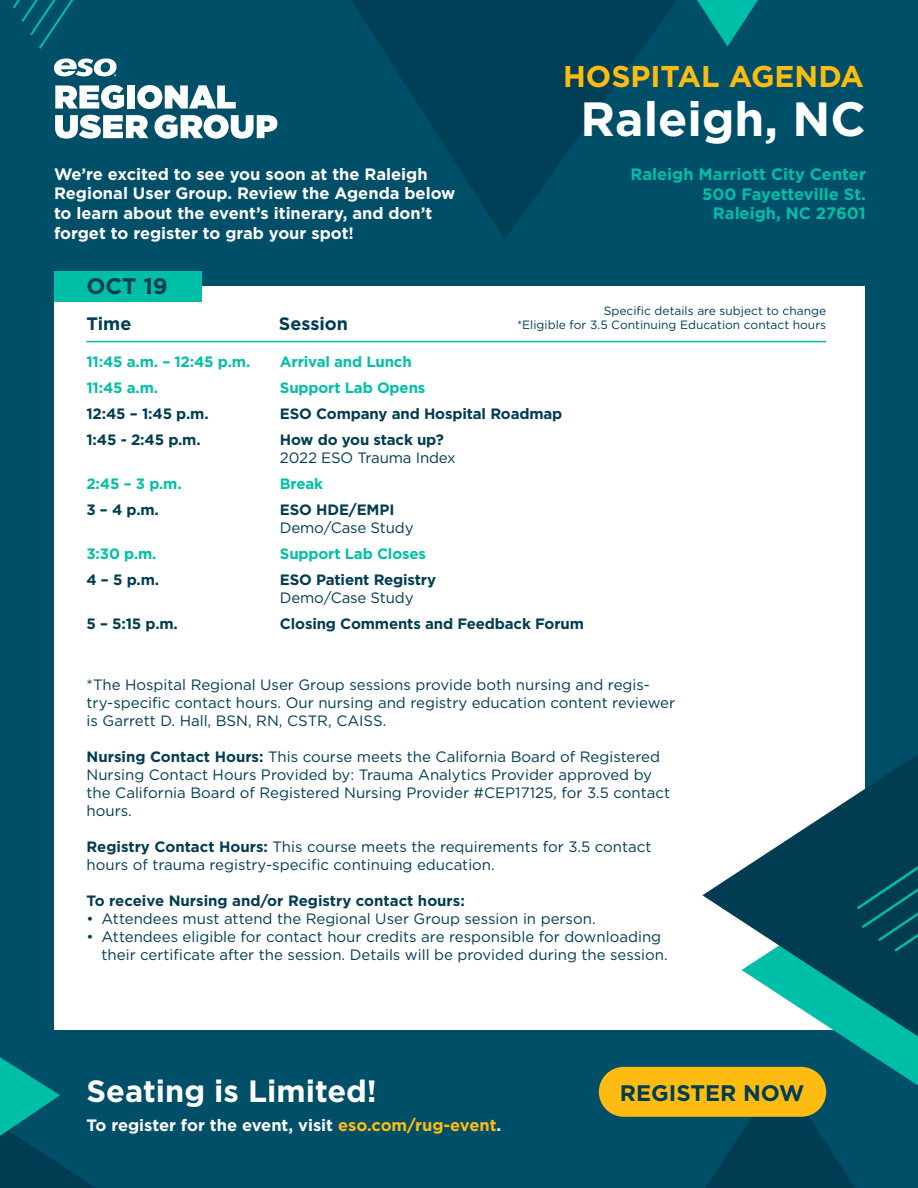
<style>
.page{position:relative;width:918px;height:1188px;background:#004f69}
.page>*{position:absolute;margin:0;border:0;box-sizing:border-box;transform-origin:0 0}
.t1{font:700 48px "Gotham";color:#fff}
.t2{font:700 30.75px "Gotham";color:#fff}
.t3{font:700 30px "Gotham";color:#febc11}
.t4{font:700 22.5px "Gotham";color:#003d52}
.t5{font:700 18px "Gotham";color:#003d52}
.t6{font:700 16.5px/19.8px "Gotham";color:#fff}
.t7{font:700 16.5px/19.8px "Gotham";color:#00bfa8;text-align:right}
.t8{font:15px/18px "Gotham";color:#003d52}
.t9{font:700 15px "Gotham";letter-spacing:-.01em;color:#003d52}
.t10{font:700 15px "Gotham";letter-spacing:-.01em;color:#00bfa8}
.t11{font:12px/14.4px "Gotham";color:#003d52;text-align:right}
.s1{font-weight:700}
.s2{color:#febc11}
</style>
<div class="page">
<div style="left:54px;top:286px;width:810px;height:744px;background:#fff"></div>
<hr style="left:86px;top:341px;width:740px;height:1px;background:#00bfa8">
<div style="left:54px;top:271px;width:148px;height:31px;background:#00bfa8"></div>
<svg style="left:703px;top:0;width:55px;height:47px"></svg>
<svg style="left:277px;top:0;width:426px;height:239px"></svg>
<svg style="left:13px;top:0;width:60px;height:49px"></svg>
<svg style="left:702px;top:754px;width:216px;height:143px"></svg>
<svg style="left:0;top:1057px;width:95px;height:131px"></svg>
<svg style="left:705px;top:855px;width:213px;height:333px"></svg>
<svg style="left:55px;top:85px;width:69px;height:24px"></svg>
<div style="left:127px;top:85px;width:8px;height:24px;background:#fff"></div>
<svg style="left:137px;top:85px;width:99px;height:24px"></svg>
<svg style="left:55px;top:115px;width:93px;height:24px"></svg>
<svg style="left:154px;top:115px;width:123px;height:24px"></svg>
<svg style="left:54px;top:58px;width:63px;height:19px"></svg>
<div style="left:599px;top:1067px;width:227px;height:50px;background:#febc11;border-radius:25px"></div>
<p class="t6" style="left:54px;top:165px;width:403px">We’re excited to see you soon at the Raleigh Regional User Group. Review the Agenda below to learn about the event’s itinerary, and don’t forget to register to grab your spot!</p>
<h3 class="t4" style="left:86px;top:276px;width:83px">OCT 19</h3>
<h3 class="t3" style="left:563px;top:63px;width:302px">HOSPITAL AGENDA</h3>
<h1 class="t1" style="left:581px;top:98px;width:287px">Raleigh, NC</h1>
<p class="t7" style="left:630px;top:165px;width:237px">Raleigh Marriott City Center<br>500 Fayetteville St.<br>Raleigh, NC 27601</p>
<p class="t5" style="left:86px;top:315px;width:47px">Time</p>
<p class="t5" style="left:279px;top:315px;width:71px">Session</p>
<p class="t11" style="left:517px;top:304px;width:311px">Specific details are subject to change<br>*Eligible for 3.5 Continuing Education contact hours</p>
<p class="t10" style="left:86px;top:355px;width:165px">11:45 a.m. – 12:45 p.m.</p>
<p class="t10" style="left:280px;top:355px;width:133px">Arrival and Lunch</p>
<p class="t10" style="left:86px;top:381px;width:73px">11:45 a.m.</p>
<p class="t10" style="left:280px;top:381px;width:147px">Support Lab Opens</p>
<p class="t9" style="left:86px;top:407px;width:124px">12:45 – 1:45 p.m.</p>
<p class="t9" style="left:280px;top:407px;width:284px">ESO Company and Hospital Roadmap</p>
<p class="t9" style="left:86px;top:433px;width:116px">1:45 - 2:45 p.m.</p>
<p class="t9" style="left:280px;top:433px;width:166px">How do you stack up?</p>
<p class="t8" style="left:280px;top:449px;width:177px">2022 ESO Trauma Index</p>
<p class="t10" style="left:86px;top:477px;width:97px">2:45 – 3 p.m.</p>
<p class="t10" style="left:280px;top:477px;width:45px">Break</p>
<p class="t9" style="left:86px;top:503px;width:74px">3 – 4 p.m.</p>
<p class="t9" style="left:280px;top:503px;width:116px">ESO HDE/EMPI</p>
<p class="t8" style="left:280px;top:520px;width:135px">Demo/Case Study</p>
<p class="t10" style="left:86px;top:547px;width:72px">3:30 p.m.</p>
<p class="t10" style="left:280px;top:547px;width:148px">Support Lab Closes</p>
<p class="t9" style="left:86px;top:573px;width:74px">4 – 5 p.m.</p>
<p class="t9" style="left:280px;top:573px;width:158px">ESO Patient Registry</p>
<p class="t8" style="left:280px;top:590px;width:135px">Demo/Case Study</p>
<p class="t9" style="left:86px;top:617px;width:93px">5 – 5:15 p.m.</p>
<p class="t9" style="left:280px;top:617px;width:306px">Closing Comments and Feedback Forum</p>
<p class="t8" style="left:87px;top:677px;width:590px">*The Hospital Regional User Group sessions provide both nursing and regis&shy;try-specific contact hours. Our nursing and registry education content reviewer is Garrett D. Hall, BSN, RN, CSTR, CAISS.</p>
<p class="t8" style="left:87px;top:749px;width:585px"><span class="s1">Nursing Contact Hours:</span> This course meets the California Board of Registered Nursing Contact Hours Provided by: Trauma Analytics Provider approved by the California Board of Registered Nursing Provider #CEP17125, for 3.5 contact hours.</p>
<p class="t8" style="left:87px;top:839px;width:567px"><span class="s1">Registry Contact Hours:</span> This course meets the requirements for 3.5 contact hours of trauma registry-specific continuing education.</p>
<p class="t9" style="left:87px;top:894px;width:380px">To receive Nursing and/or Registry contact hours:</p>
<p class="t8" style="left:87px;top:911px;width:511px">• Attendees must attend the Regional User Group session in person.</p>
<p class="t8" style="left:102px;top:929px;width:568px;text-indent:-15px">• Attendees eligible for contact hour credits are responsible for downloading their certificate after the session. Details will be provided during the session.</p>
<h2 class="t2" style="left:87px;top:1078px;width:292px">Seating is Limited!</h2>
<h3 class="t4" style="left:620px;top:1083px;width:186px">REGISTER NOW</h3>
<p class="t6" style="left:87px;top:1117px;width:416px">To register for the event, visit <span class="s2">eso.com/rug-event</span>.</p>
</div>
